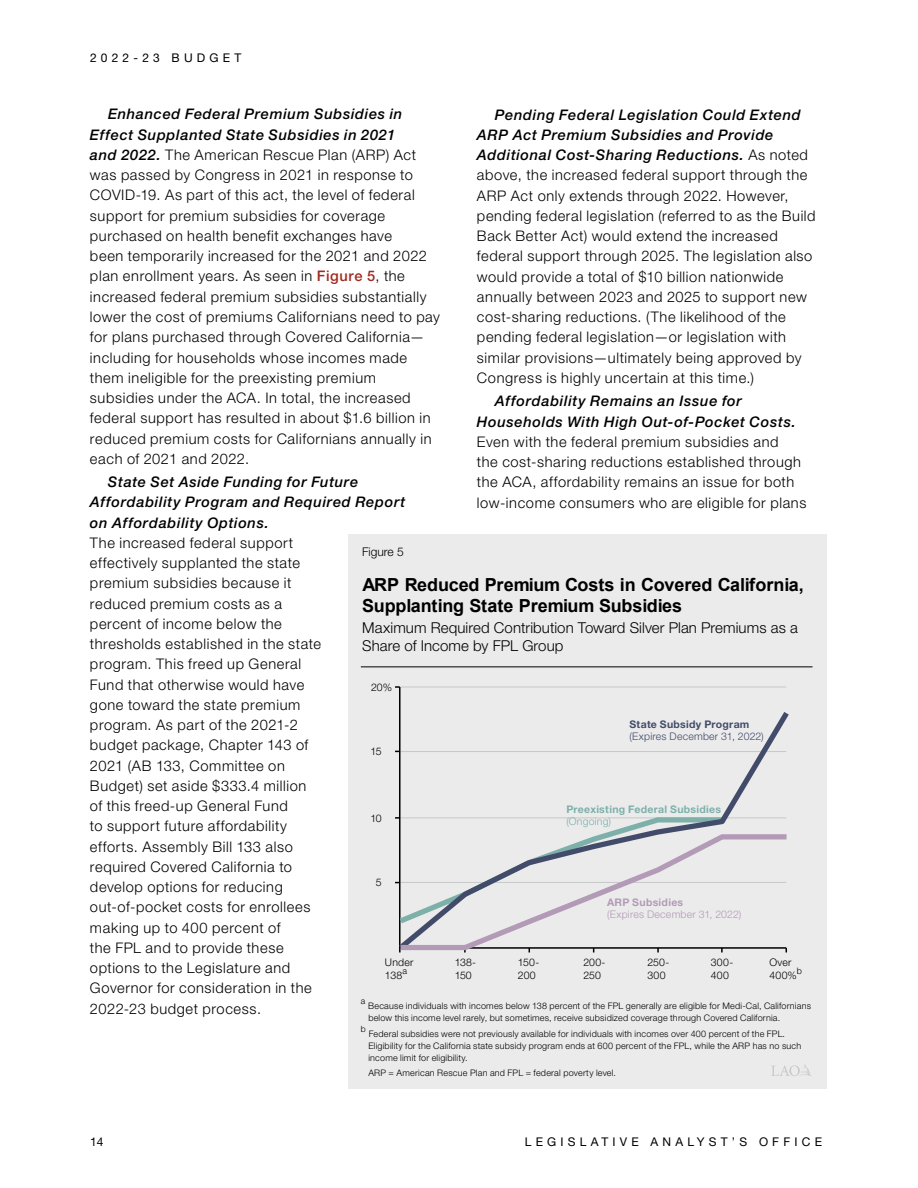
<style>
.page{position:relative;width:918px;height:1188px;background:#fff}
.page>*{position:absolute;margin:0;border:0;box-sizing:border-box;transform-origin:0 0}
.t1{font:700 18px/21px "Arial";letter-spacing:-.01em;color:#000}
.t2{font:300 15px/18px "Helvetica Neue LT";letter-spacing:.005em;color:#000}
.t3{font:300 14.7px/20.2px "Helvetica Neue LT";letter-spacing:.04em;color:#000}
.t4{font:italic 500 14.7px/20.2px "Helvetica Neue LT";letter-spacing:.045em;color:#000}
.t5{font:12px "Helvetica Neue LT";letter-spacing:.35em;color:#000}
.t6{font:300 12px "Helvetica Neue LT";color:#000}
.t7{font:300 10.5px/12.6px "Helvetica Neue LT";letter-spacing:.015em;color:#000}
.t8{font:700 10.5px "Helvetica Neue LT";letter-spacing:.03em;color:#7cb0a9}
.t9{font:300 10.5px "Helvetica Neue LT";letter-spacing:.02em;color:#424b69}
.t10{font:300 10.5px "Helvetica Neue LT";letter-spacing:.02em;color:#b39ab6}
.t11{font:700 10.5px "Helvetica Neue LT";letter-spacing:.03em;color:#424b69}
.t12{font:700 10.5px "Helvetica Neue LT";letter-spacing:.03em;color:#b39ab6}
.t13{font:300 10.5px "Helvetica Neue LT";letter-spacing:.02em;color:#7cb0a9}
.t14{font:300 9px/12px "Helvetica Neue LT";letter-spacing:.025em;color:#000}
.t15{font:300 8.7px "Helvetica Neue LT";color:#000}
.s1{font-weight:500;font-style:italic}
.s2{font-weight:500;color:#a02b22}
</style>
<div class="page">
<div style="left:348px;top:535px;width:479px;height:554px;background:#ebebec"></div>
<svg style="left:771px;top:1065px;width:40px;height:11px"></svg>
<hr style="left:361px;top:667px;width:452px;height:1px;background:#000">
<hr style="left:401px;top:687px;width:385px;height:1px;background:#c7c8ca">
<hr style="left:399px;top:687px;width:2px;height:261px;background:#000">
<svg style="left:395px;top:706px;width:394px;height:178px"></svg>
<svg style="left:396px;top:832px;width:393px;height:121px"></svg>
<p class="t5" style="left:90px;top:50px;width:153px">2022-23 BUDGET</p>
<p class="t3" style="left:90px;top:104px;width:352px;text-indent:18px"><span class="s1">Enhanced Federal Premium Subsidies in Effect Supplanted State Subsidies in 2021<br>and 2022.</span> The American Rescue Plan (ARP) Act was passed by Congress in 2021 in response to COVID-19. As part of this act, the level of federal support for premium subsidies for coverage purchased on health benefit exchanges have<br>been temporarily increased for the 2021 and 2022 plan enrollment years. As seen in <span class="s2">Figure 5</span>, the increased federal premium subsidies substantially lower the cost of premiums Californians need to pay for plans purchased through Covered California— including for households whose incomes made them ineligible for the preexisting premium subsidies under the ACA. In total, the increased federal support has resulted in about $1.6 billion in reduced premium costs for Californians annually in each of 2021 and 2022.</p>
<p class="t4" style="left:90px;top:472px;width:317px;text-indent:18px">State Set Aside Funding for Future<br>Affordability Program and Required Report on Affordability Options.</p>
<p class="t3" style="left:90px;top:532px;width:233px">The increased federal support effectively supplanted the state premium subsidies because it reduced premium costs as a percent of income below the thresholds established in the state program. This freed up General<br>Fund that otherwise would have gone toward the state premium program. As part of the 2021-2 budget package, Chapter 143 of<br>2021 (AB 133, Committee on<br>Budget) set aside $333.4 million of this freed-up General Fund<br>to support future affordability efforts. Assembly Bill 133 also required Covered California to develop options for reducing out-of-pocket costs for enrollees making up to 400 percent of<br>the FPL and to provide these options to the Legislature and<br>Governor for consideration in the<br>2022-23 budget process.</p>
<p class="t3" style="left:477px;top:104px;width:340px;text-indent:18px"><span class="s1">Pending Federal Legislation Could Extend ARP Act Premium Subsidies and Provide Additional Cost-Sharing Reductions.</span> As noted above, the increased federal support through the ARP Act only extends through 2022. However, pending federal legislation (referred to as the Build Back Better Act) would extend the increased federal support through 2025. The legislation also would provide a total of $10 billion nationwide annually between 2023 and 2025 to support new cost-sharing reductions. (The likelihood of the pending federal legislation—or legislation with similar provisions—ultimately being approved by Congress is highly uncertain at this time.)</p>
<p class="t4" style="left:477px;top:391px;width:320px;text-indent:18px">Affordability Remains an Issue for<br>Households With High Out-of-Pocket Costs.</p>
<p class="t3" style="left:477px;top:431px;width:331px">Even with the federal premium subsidies and<br>the cost-sharing reductions established through the ACA, affordability remains an issue for both low-income consumers who are eligible for plans</p>
<p class="t6" style="left:362px;top:544px;width:43px">Figure 5</p>
<p class="t1" style="left:362px;top:574px;width:443px">ARP Reduced Premium Costs in Covered California,<br>Supplanting State Premium Subsidies</p>
<p class="t2" style="left:362px;top:618px;width:437px">Maximum Required Contribution Toward Silver Plan Premiums as a<br>Share of Income by FPL Group</p>
<p class="t7" style="left:371px;top:681px;width:23px">20%</p>
<p class="t11" style="left:629px;top:718px;width:122px">State Subsidy Program</p>
<p class="t9" style="left:629px;top:730px;width:136px">(Expires December 31, 2022)</p>
<p class="t7" style="left:370px;top:745px;width:13px">15</p>
<p class="t8" style="left:566px;top:803px;width:156px">Preexisting Federal Subsidies</p>
<p class="t13" style="left:566px;top:815px;width:46px">(Ongoing)</p>
<p class="t7" style="left:370px;top:812px;width:13px">10</p>
<p class="t7" style="left:376px;top:876px;width:7px">5</p>
<p class="t12" style="left:607px;top:895px;width:78px">ARP Subsidies</p>
<p class="t10" style="left:607px;top:907px;width:136px">(Expires December 31, 2022)</p>
<p class="t7" style="left:385px;top:956px;width:30px">Under<br>138<sup>a</sup></p>
<p class="t7" style="left:455px;top:956px;width:23px">138-<br>150</p>
<p class="t7" style="left:518px;top:956px;width:23px">150-<br>200</p>
<p class="t7" style="left:583px;top:956px;width:24px">200-<br>250</p>
<p class="t7" style="left:648px;top:956px;width:23px">250-<br>300</p>
<p class="t7" style="left:711px;top:956px;width:24px">300-<br>400</p>
<p class="t7" style="left:770px;top:956px;width:34px">Over<br>400%<sup>b</sup></p>
<p class="t15" style="left:361px;top:996px;width:6px">a</p>
<p class="t14" style="left:368px;top:1000px;width:444px">Because individuals with incomes below 138 percent of the FPL generally are eligible for Medi-Cal, Californians below this income level rarely, but sometimes, receive subsidized coverage through Covered California.</p>
<p class="t5" style="left:90px;top:1134px;width:15px">14</p>
<p class="t15" style="left:361px;top:1024px;width:6px">b</p>
<p class="t14" style="left:368px;top:1027px;width:434px">Federal subsidies were not previously available for individuals with incomes over 400 percent of the FPL.<br>Eligibility for the California state subsidy program ends at 600 percent of the FPL, while the ARP has no such income limit for eligibility.</p>
<p class="t14" style="left:368px;top:1066px;width:249px">ARP = American Rescue Plan and FPL = federal poverty level.</p>
<p class="t5" style="left:525px;top:1134px;width:299px">LEGISLATIVE ANALYST’S OFFICE</p>
</div>
